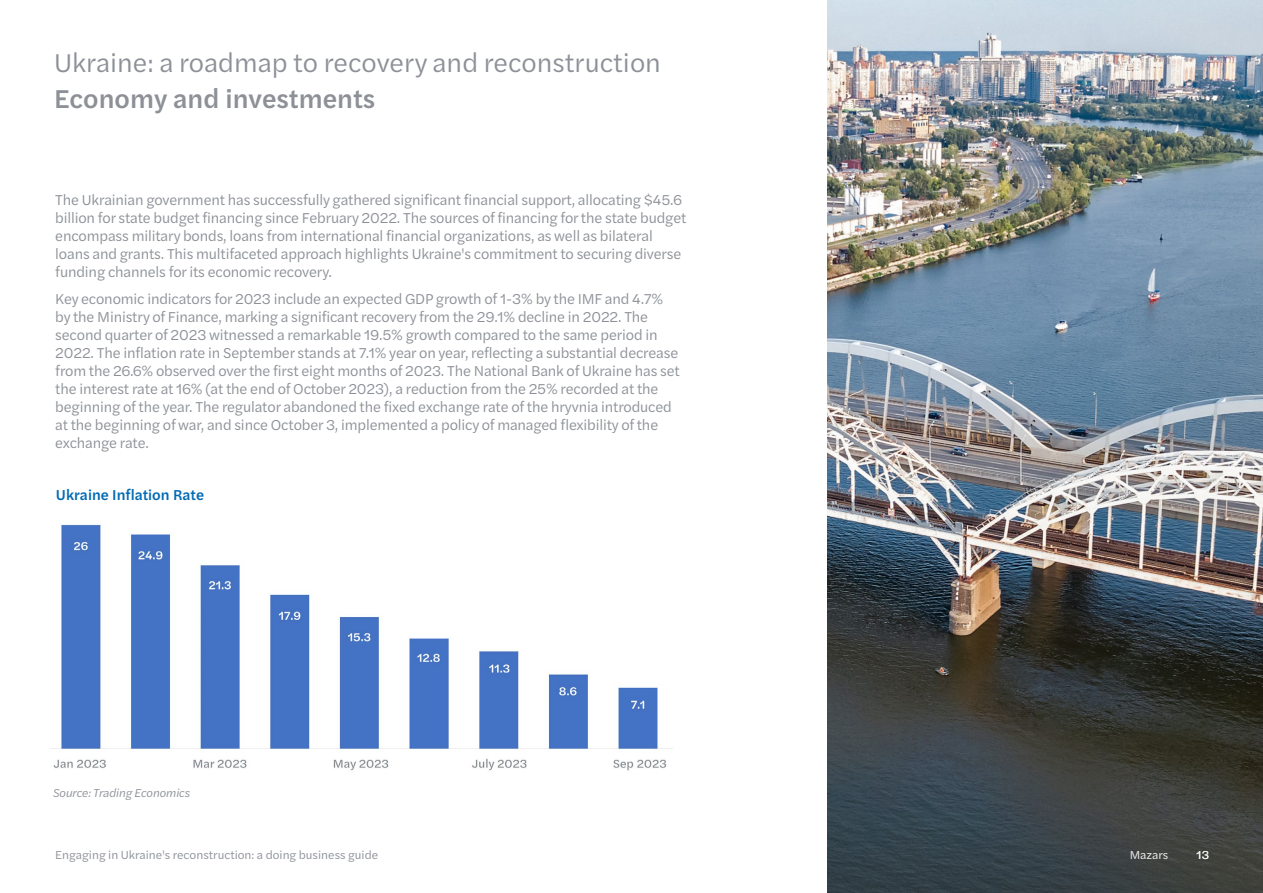
<style>
.page{position:relative;width:1263px;height:893px;background:#fff}
.page>*{position:absolute;margin:0;border:0;box-sizing:border-box;transform-origin:0 0}
.t1{font:27px "Halyard Text";color:#8d9197}
.t2{font:500 27px "Halyard Text";color:#8d9197}
.t3{font:15px/18px "Halyard Text";letter-spacing:-.01em;color:#8d9197}
.t4{font:500 15px "Halyard Text";color:#006ab3}
.t5{font:12px "Halyard Text";color:#8d9197}
.t6{font:italic 12px "Halyard Text";letter-spacing:-.01em;color:#8d9197}
.t7{font:12px "Halyard Text";color:#f5f4f4}
.t8{font:12px "Halyard Text";color:#fff}
</style>
<div class="page">
<img style="left:827px;top:0;width:436px;height:893px">
<img style="left:50px;top:524px;width:623px;height:247px">
<h1 class="t1" style="left:54px;top:43px;width:608px">Ukraine: a roadmap to recovery and reconstruction</h1>
<h1 class="t2" style="left:54px;top:79px;width:323px">Economy and investments</h1>
<p class="t3" style="left:55px;top:190px;width:633px">The Ukrainian government has successfully gathered significant financial support, allocating $45.6 billion for state budget financing since February 2022. The sources of financing for the state budget encompass military bonds, loans from international financial organizations, as well as bilateral loans and grants. This multifaceted approach highlights Ukraine's commitment to securing diverse funding channels for its economic recovery.</p>
<p class="t3" style="left:55px;top:289px;width:626px">Key economic indicators for 2023 include an expected GDP growth of 1-3% by the IMF and 4.7% by the Ministry of Finance, marking a significant recovery from the 29.1% decline in 2022. The second quarter of 2023 witnessed a remarkable 19.5% growth compared to the same period in 2022. The inflation rate in September stands at 7.1% year on year, reflecting a substantial decrease from the 26.6% observed over the first eight months of 2023. The National Bank of Ukraine has set the interest rate at 16% (at the end of October 2023), a reduction from the 25% recorded at the beginning of the year. The regulator abandoned the fixed exchange rate of the hryvnia introduced at the beginning of war, and since October 3, implemented a policy of managed flexibility of the exchange rate.</p>
<p class="t4" style="left:56px;top:484px;width:150px">Ukraine Inflation Rate</p>
<p class="t6" style="left:53px;top:784px;width:139px">Source: Trading Economics</p>
<p class="t5" style="left:55px;top:846px;width:324px">Engaging in Ukraine's reconstruction: a doing business guide</p>
<p class="t7" style="left:1130px;top:846px;width:40px">Mazars</p>
<p class="t8" style="left:1196px;top:846px;width:14px">13</p>
</div>
